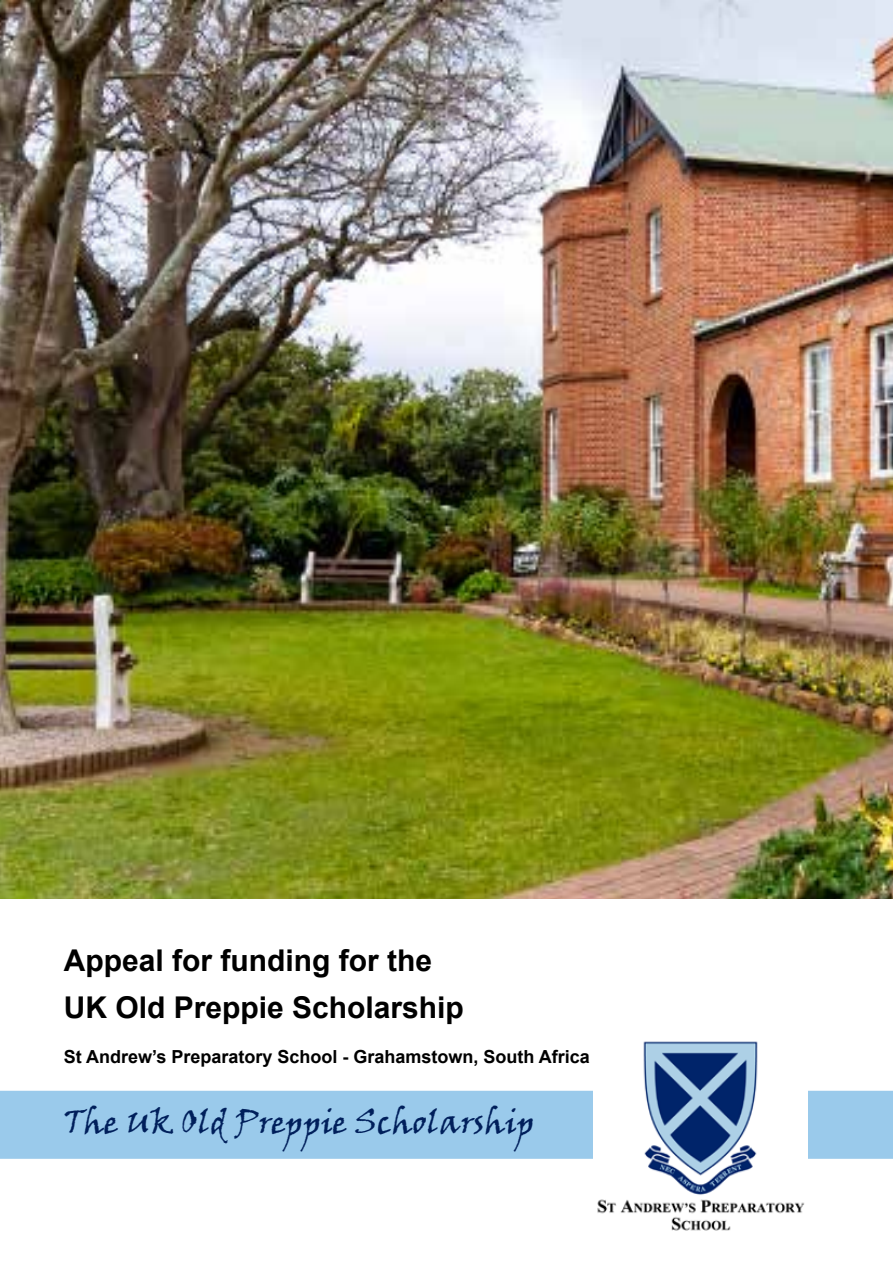
<style>
.page{position:relative;width:893px;height:1263px;background:#fff}
.page>*{position:absolute;margin:0;border:0;box-sizing:border-box;transform-origin:0 0}
.t1{font:33px "Viner Hand ITC";color:#001f5b}
.t2{font:700 30px/46.5px "Arial";color:#000}
.t3{font:700 18px "Arial";color:#000}
</style>
<div class="page">
<div style="left:0;top:1091px;width:893px;height:68px;background:#9acaeb"></div>
<img style="left:0;top:0;width:893px;height:898px">
<img style="left:593px;top:1041px;width:215px;height:190px">
<h2 class="t2" style="left:64px;top:938px;width:402px">Appeal for funding for the<br>UK Old Preppie Scholarship</h2>
<p class="t3" style="left:64px;top:1045px;width:528px">St Andrew’s Preparatory School - Grahamstown, South Africa</p>
<h1 class="t1" style="left:64px;top:1102px;width:473px">The Uk Old Preppie Scholarship</h1>
</div>
